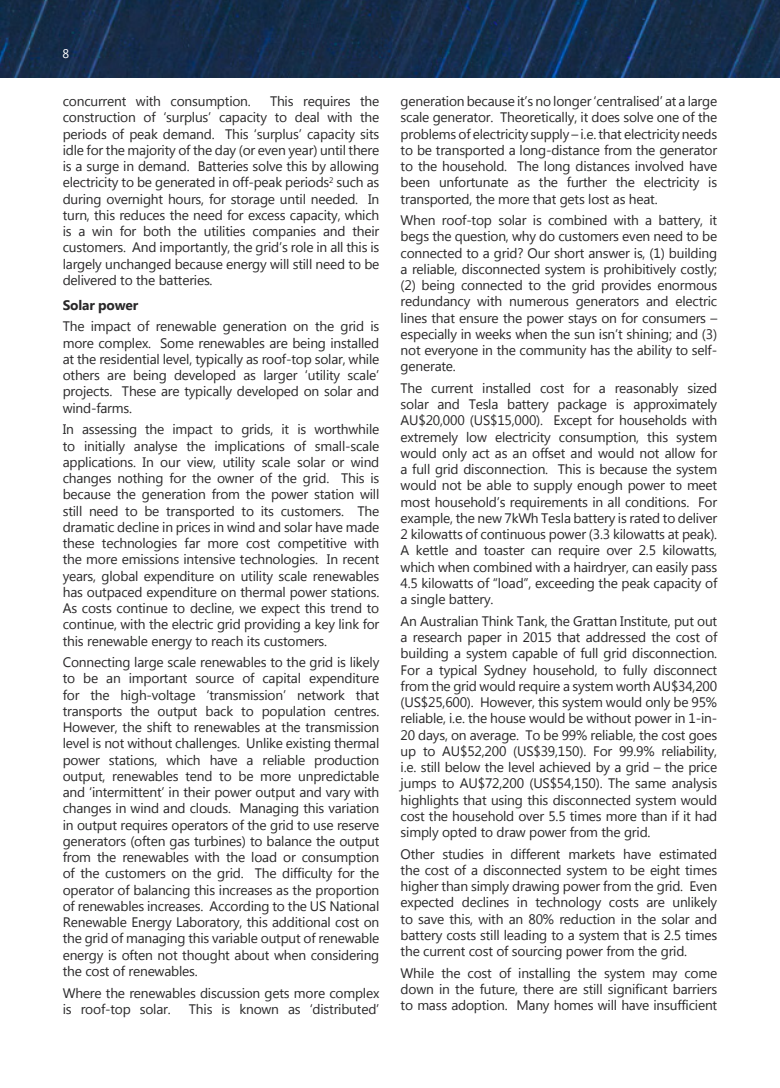
<style>
.page{position:relative;width:780px;height:1088px;background:#fff}
.page>*{position:absolute;margin:0;border:0;box-sizing:border-box;transform-origin:0 0}
.Body_Text{font:13.75px/16.2px "Microsoft New Tai Lue";letter-spacing:-.015em;color:#292829;text-align:justify}
.Sub_Headings{font:700 13.75px "Microsoft New Tai Lue";letter-spacing:-.015em;color:#292829}
.t1{font:12.5px "Microsoft Tai Le";color:#fff}
</style>
<div class="page">
<img style="left:0;top:0;width:780px;height:78px">
<p class="t1" style="left:63px;top:47px;width:8px">8</p>
<p class="Body_Text" style="left:63px;top:94px;width:190px">concurrent with consumption.</p>
<p class="Body_Text" style="left:63px;top:94px;width:318px;text-indent:207px">This requires the construction of ‘surplus’ capacity to deal with the periods of peak demand. This ‘surplus’ capacity sits idle for the majority of the day (or even year) until there is a surge in demand. Batteries solve this by allowing electricity to be generated in off-peak periods<sup>2</sup> such as during overnight hours, for storage until needed. In turn, this reduces the need for excess capacity, which is a win for both the utilities companies and their customers. And importantly, the grid’s role in all this is largely unchanged because energy will still need to be delivered to the batteries.</p>
<p class="Sub_Headings" style="left:63px;top:297px;width:77px">Solar power</p>
<p class="Body_Text" style="left:63px;top:320px;width:318px">The impact of renewable generation on the grid is more complex. Some renewables are being installed at the residential level, typically as roof-top solar, while others are being developed as larger ‘utility scale’ projects. These are typically developed on solar and wind-farms.</p>
<p class="Body_Text" style="left:63px;top:422px;width:318px">In assessing the impact to grids, it is worthwhile to initially analyse the implications of small-scale applications. In our view, utility scale solar or wind changes nothing for the owner of the grid. This is because the generation from the power station will still need to be transported to its customers. The dramatic decline in prices in wind and solar have made these technologies far more cost competitive with the more emissions intensive technologies. In recent years, global expenditure on utility scale renewables has outpaced expenditure on thermal power stations.<br>As costs continue to decline, we expect this trend to continue, with the electric grid providing a key link for this renewable energy to reach its customers.</p>
<p class="Body_Text" style="left:63px;top:655px;width:318px">Connecting large scale renewables to the grid is likely to be an important source of capital expenditure for the high-voltage ‘transmission’ network that transports the output back to population centres.<br>However, the shift to renewables at the transmission level is not without challenges. Unlike existing thermal power stations, which have a reliable production output, renewables tend to be more unpredictable and ‘intermittent’ in their power output and vary with changes in wind and clouds. Managing this variation in output requires operators of the grid to use reserve generators (often gas turbines) to balance the output from the renewables with the load or consumption of the customers on the grid. The difficulty for the operator of balancing this increases as the proportion of renewables increases. According to the US National Renewable Energy Laboratory, this additional cost on the grid of managing this variable output of renewable energy is often not thought about when considering the cost of renewables.</p>
<p class="Body_Text" style="left:63px;top:985px;width:318px">Where the renewables discussion gets more complex is roof-top solar.</p>
<p class="Body_Text" style="left:189px;top:1002px;width:192px">This is known as ‘distributed’</p>
<p class="Body_Text" style="left:400px;top:94px;width:318px">generation because it’s no longer ‘centralised’ at a large scale generator. Theoretically, it does solve one of the problems of electricity supply – i.e. that electricity needs to be transported a long-distance from the generator to the household. The long distances involved have been unfortunate as the further the electricity is transported, the more that gets lost as heat.</p>
<p class="Body_Text" style="left:400px;top:213px;width:318px">When roof-top solar is combined with a battery, it begs the question, why do customers even need to be connected to a grid? Our short answer is, (1) building a reliable, disconnected system is prohibitively costly; (2) being connected to the grid provides enormous redundancy with numerous generators and electric lines that ensure the power stays on for consumers – especially in weeks when the sun isn’t shining; and (3) not everyone in the community has the ability to self&shy;generate.</p>
<p class="Body_Text" style="left:400px;top:381px;width:318px">The current installed cost for a reasonably sized solar and Tesla battery package is approximately AU$20,000 (US$15,000). Except for households with extremely low electricity consumption, this system would only act as an offset and would not allow for a full grid disconnection. This is because the system would not be able to supply enough power to meet most household’s requirements in all conditions. For example, the new 7kWh Tesla battery is rated to deliver 2 kilowatts of continuous power (3.3 kilowatts at peak).<br>A kettle and toaster can require over 2.5 kilowatts, which when combined with a hairdryer, can easily pass 4.5 kilowatts of “load”, exceeding the peak capacity of a single battery.</p>
<p class="Body_Text" style="left:400px;top:614px;width:318px">An Australian Think Tank, the Grattan Institute, put out a research paper in 2015 that addressed the cost of building a system capable of full grid disconnection.<br>For a typical Sydney household, to fully disconnect from the grid would require a system worth AU$34,200 (US$25,600). However, this system would only be 95% reliable, i.e. the house would be without power in 1-in-20 days, on average. To be 99% reliable, the cost goes up to AU$52,200 (US$39,150). For 99.9% reliability, i.e. still below the level achieved by a grid – the price jumps to AU$72,200 (US$54,150). The same analysis highlights that using this disconnected system would cost the household over 5.5 times more than if it had simply opted to draw power from the grid.</p>
<p class="Body_Text" style="left:400px;top:847px;width:318px">Other studies in different markets have estimated the cost of a disconnected system to be eight times higher than simply drawing power from the grid. Even expected declines in technology costs are unlikely to save this, with an 80% reduction in the solar and battery costs still leading to a system that is 2.5 times the current cost of sourcing power from the grid.</p>
<p class="Body_Text" style="left:400px;top:966px;width:318px">While the cost of installing the system may come down in the future, there are still significant barriers to mass adoption. Many homes will have insufficient</p>
</div>
